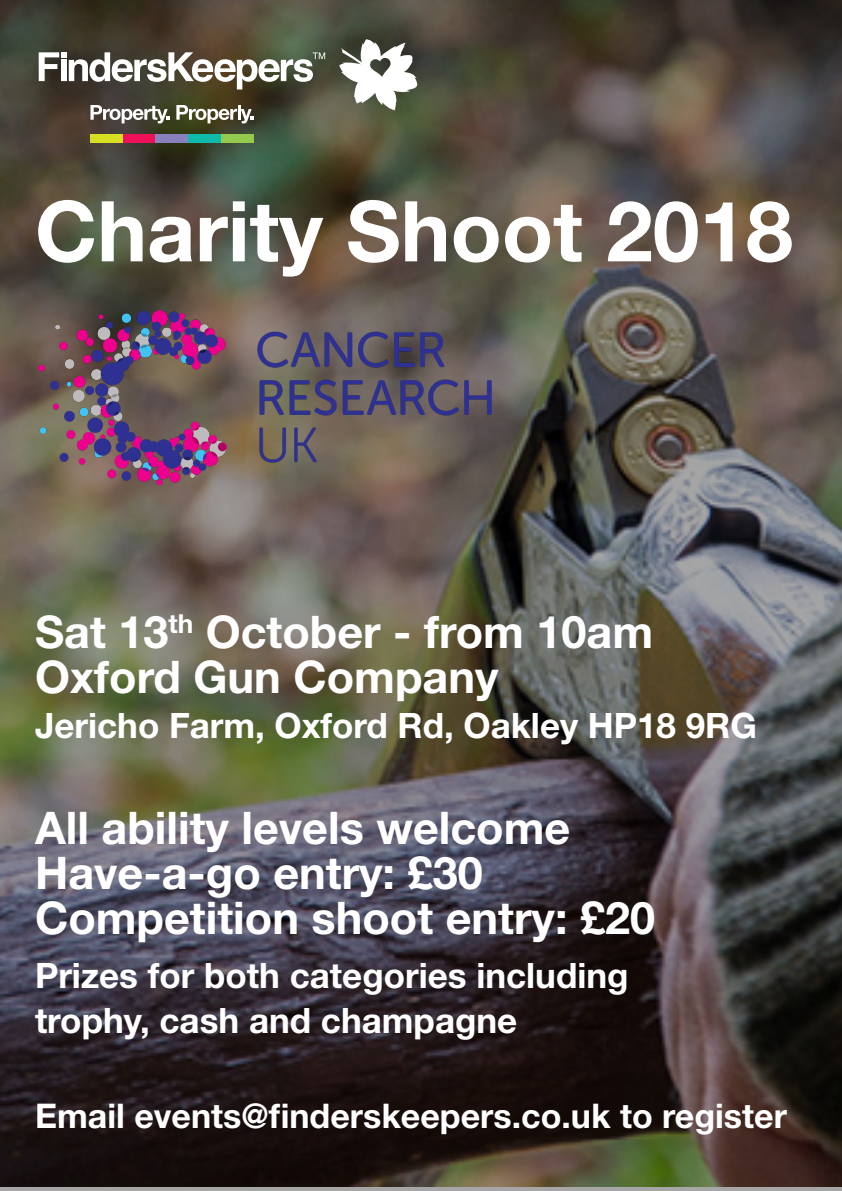
<style>
.page{position:relative;width:842px;height:1191px;background:#fff}
.page>*{position:absolute;margin:0;border:0;box-sizing:border-box;transform-origin:0 0}
.t1{font:700 84px "Helvetica Neue LT Std";color:#fff}
.t2{font:700 45px "Helvetica Neue LT Std";color:#fff}
.t3{font:700 35px/45px "Helvetica Neue LT Std";color:#fff}
.t4{font:700 34px "Helvetica Neue LT Std";color:#fff}
</style>
<div class="page">
<img style="left:0;top:0;width:842px;height:1191px">
<svg style="left:39px;top:52px;width:286px;height:37px"></svg>
<svg style="left:90px;top:105px;width:80px;height:18px"></svg>
<svg style="left:176px;top:105px;width:78px;height:18px"></svg>
<div style="left:123px;top:134px;width:33px;height:9px;background:#ee1059"></div>
<div style="left:91px;top:134px;width:32px;height:9px;background:#d6df21"></div>
<div style="left:188px;top:134px;width:33px;height:9px;background:#10baaa"></div>
<div style="left:156px;top:134px;width:32px;height:9px;background:#8781bd"></div>
<div style="left:221px;top:134px;width:32px;height:9px;background:#94ca4e"></div>
<svg style="left:339px;top:39px;width:78px;height:71px"></svg>
<img style="left:39px;top:310px;width:452px;height:174px">
<p class="t1" style="left:35px;top:179px;width:759px">Charity Shoot 2018</p>
<p class="t2" style="left:35px;top:604px;width:620px">Sat 13<sup>th</sup> October - from 10am</p>
<p class="t2" style="left:35px;top:649px;width:465px">Oxford Gun Company</p>
<p class="t3" style="left:35px;top:702px;width:723px">Jericho Farm, Oxford Rd, Oakley HP18 9RG</p>
<p class="t2" style="left:35px;top:800px;width:537px">All ability levels welcome</p>
<p class="t2" style="left:35px;top:845px;width:449px">Have-a-go entry: £30</p>
<p class="t2" style="left:35px;top:890px;width:622px">Competition shoot entry: £20</p>
<p class="t3" style="left:35px;top:952px;width:595px">Prizes for both categories including trophy, cash and champagne</p>
<p class="t4" style="left:35px;top:1094px;width:753px">Email events@finderskeepers.co.uk to register</p>
</div>
